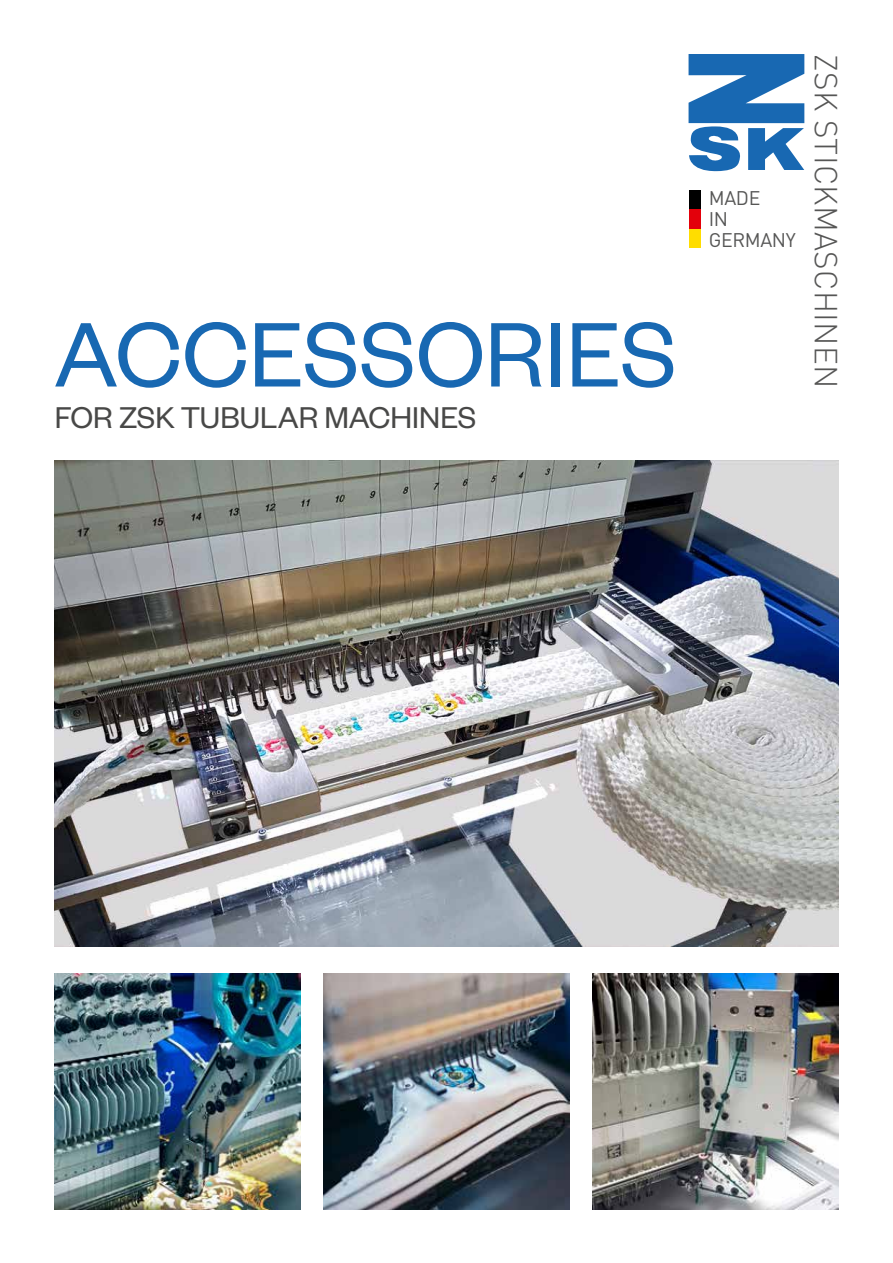
<style>
.page{position:relative;width:893px;height:1263px;background:#fff}
.page>*{position:absolute;margin:0;border:0;box-sizing:border-box;transform-origin:0 0}
.t1{font:100.5px "Founders Grotesk";color:#1868b2}
.t2{font:33px "Founders Grotesk";color:#484847}
.t3{font:300 31.5px "DIN Pro";letter-spacing:.01em;color:#565655}
.t4{font:19.5px/21px "DIN Pro";letter-spacing:-.02em;color:#565655}
</style>
<div class="page">
<div style="left:690px;top:191px;width:11px;height:56px;background:#000"></div>
<div style="left:690px;top:209px;width:11px;height:38px;background:#e3000b"></div>
<div style="left:690px;top:229px;width:11px;height:18px;background:#fd0"></div>
<svg style="left:688px;top:54px;width:116px;height:117px"></svg>
<img style="left:54px;top:460px;width:785px;height:486px">
<img style="left:54px;top:973px;width:247px;height:236px">
<img style="left:323px;top:973px;width:247px;height:236px">
<img style="left:592px;top:973px;width:247px;height:236px">
<h1 class="t1" style="left:54px;top:293px;width:624px">ACCESSORIES</h1>
<p class="t2" style="left:55px;top:397px;width:423px">FOR ZSK TUBULAR MACHINES</p>
<p class="t4" style="left:709px;top:187px;width:88px">MADE<br>IN<br>GERMANY</p>
<p class="t3" style="left:848px;top:54px;width:335px;rotate:90deg">ZSK STICKMASCHINEN</p>
</div>
